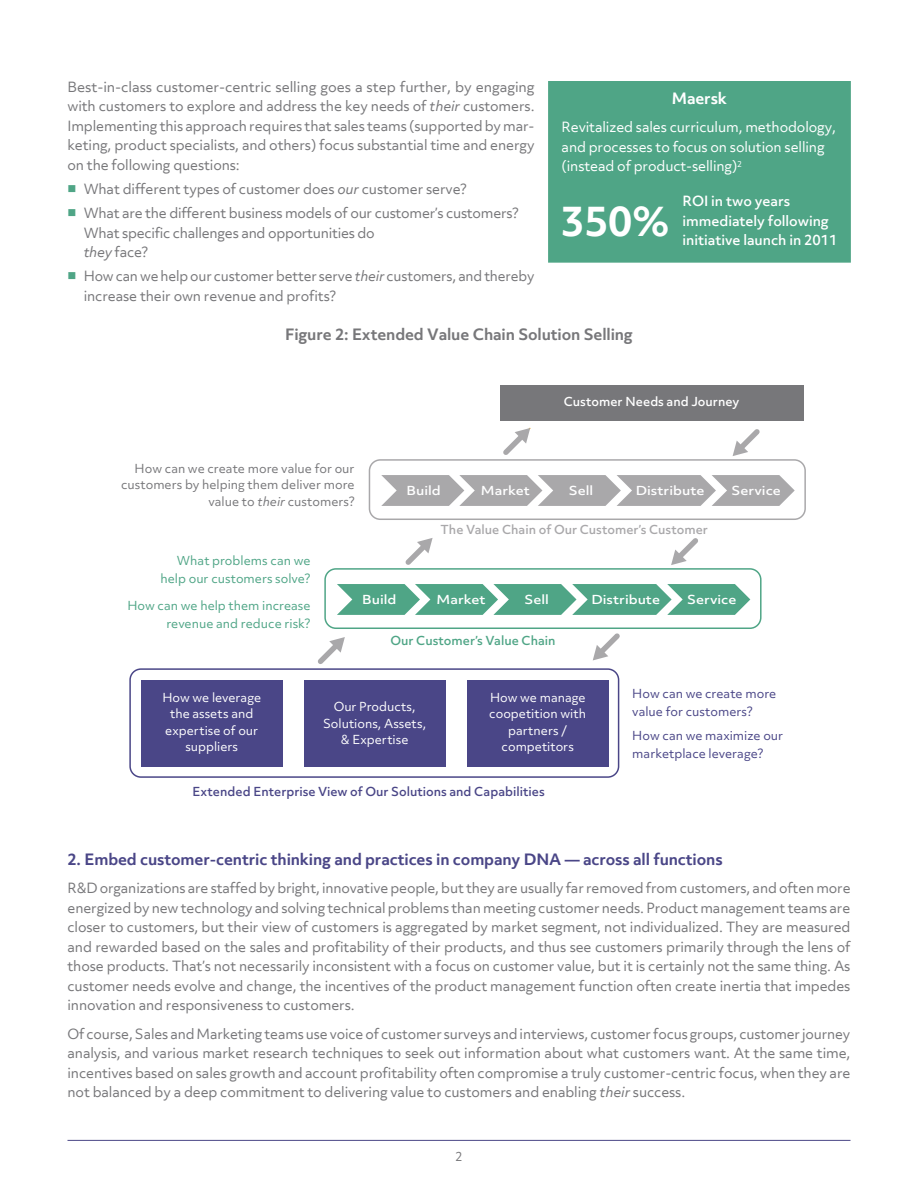
<style>
.page{position:relative;width:918px;height:1188px;background:#fff}
.page>*{position:absolute;margin:0;border:0;box-sizing:border-box;transform-origin:0 0}
.Body_Text__0p{font:700 39px "Objektiv Mk 3";color:#fff}
.Heading_1__0p6{font:700 15px "Objektiv Mk 3";letter-spacing:-.01em;color:#4a4687}
.Figure_Heading__0p0{font:700 15px "Objektiv Mk 3";letter-spacing:-.01em;color:#77777a}
.Heading_1__0p0__Whit{font:700 15px "Objektiv Mk 3";letter-spacing:-.01em;color:#fff}
.Body_Text__0p6{font:13.5px/19.5px "Objektiv Mk 3";letter-spacing:-.01em;color:#77777a}
.Body_Text__0p3{font:13.5px/19.5px "Objektiv Mk 3";letter-spacing:-.01em;color:#77777a;text-align:justify}
.Body_Text__0p-2{font:13.5px/19.5px "Objektiv Mk 3";letter-spacing:-.01em;color:#fff}
.Body_Text__0p__Bold{font:500 13.5px/19.5px "Objektiv Mk 3";letter-spacing:-.005em;color:#fff}
.t1{font:12px/16.5px "Objektiv Mk 3";color:#fff;text-align:center}
.t2{font:12px/16.5px "Objektiv Mk 3";color:#77777a;text-align:right}
.t3{font:12px/18px "Objektiv Mk 3";color:#4fa586;text-align:right}
.t4{font:12px/18px "Objektiv Mk 3";color:#4a4687}
.t5{font:500 12px "Objektiv Mk 3";color:#fff;scale:1.13 1}
.t6{font:500 12px "Objektiv Mk 3";color:#4a4687}
.t7{font:500 12px "Objektiv Mk 3";color:#a9a8aa}
.t8{font:500 12px "Objektiv Mk 3";color:#fff}
.t9{font:500 12px "Objektiv Mk 3";color:#4fa586}
.s1{font-style:italic}
</style>
<div class="page">
<hr style="left:68px;top:1140px;width:782px;height:1px;background:#4a4687">
<div style="left:500px;top:385px;width:303px;height:35px;background:#77777a"></div>
<div style="left:369px;top:459px;width:437px;height:61px;border:2px solid #a9a8aa;border-radius:11px"></div>
<svg style="left:381px;top:475px;width:414px;height:31px;background:#b5b4b6"></svg>
<div style="left:324px;top:568px;width:438px;height:61px;border:2px solid #4fa586;border-radius:11px"></div>
<svg style="left:337px;top:584px;width:413px;height:31px;background:#68b297"></svg>
<svg style="left:401px;top:538px;width:32px;height:32px"></svg>
<svg style="left:671px;top:538px;width:27px;height:27px"></svg>
<svg style="left:593px;top:628px;width:32px;height:32px"></svg>
<svg style="left:318px;top:637px;width:27px;height:27px"></svg>
<svg style="left:498px;top:428px;width:32px;height:32px"></svg>
<svg style="left:733px;top:429px;width:27px;height:27px"></svg>
<div style="left:141px;top:680px;width:141px;height:86px;background:#4a4687"></div>
<div style="left:304px;top:680px;width:141px;height:86px;background:#4a4687"></div>
<div style="left:467px;top:680px;width:141px;height:86px;background:#4a4687"></div>
<div style="left:129px;top:668px;width:490px;height:110px;border:2px solid #4a4687;border-radius:11px"></div>
<div style="left:548px;top:81px;width:303px;height:182px;background:#4fa586"></div>
<p class="Body_Text__0p3" style="left:68px;top:77px;width:469px">Best-in-class customer-centric selling goes a step further, by engaging with customers to explore and address the key needs of <span class="s1">their</span> customers.<br>Implementing this approach requires that sales teams (supported by mar&shy;keting, product specialists, and others) focus substantial time and energy on the following questions:</p>
<p class="Body_Text__0p6" style="left:84px;top:179px;width:385px">What different types of customer does <span class="s1">our</span> customer serve?</p>
<p class="Body_Text__0p6" style="left:84px;top:203px;width:436px">What are the different business models of our customer’s customers?<br>What specific challenges and opportunities do<br><span class="s1">they</span> face?</p>
<p class="Body_Text__0p6" style="left:84px;top:266px;width:452px">How can we help our customer better serve <span class="s1">their</span> customers, and thereby increase their own revenue and profits?</p>
<p class="Figure_Heading__0p0" style="left:285px;top:323px;width:349px">Figure 2: Extended Value Chain Solution Selling</p>
<p class="Heading_1__0p0__Whit" style="left:672px;top:88px;width:57px">Maersk</p>
<p class="Body_Text__0p-2" style="left:562px;top:118px;width:276px">Revitalized sales curriculum, methodology, and processes to focus on solution selling (instead of product-selling)<sup>2</sup></p>
<p class="Body_Text__0p" style="left:561px;top:193px;width:111px">350%</p>
<p class="Body_Text__0p__Bold" style="left:683px;top:191px;width:156px">ROI in two years immediately following initiative launch in 2011</p>
<p class="t8" style="left:564px;top:393px;width:177px">Customer Needs and Journey</p>
<p class="t2" style="left:121px;top:460px;width:235px">How can we create more value for our customers by helping them deliver more value to <span class="s1">their</span> customers?</p>
<p class="t3" style="left:160px;top:552px;width:152px">What problems can we help our customers solve?</p>
<p class="t3" style="left:127px;top:597px;width:185px">How can we help them increase revenue and reduce risk?</p>
<p class="t5" style="left:407px;top:482px;width:32px">Build</p>
<p class="t5" style="left:481px;top:482px;width:45px">Market</p>
<p class="t5" style="left:569px;top:482px;width:23px">Sell</p>
<p class="t5" style="left:636px;top:482px;width:62px">Distribute</p>
<p class="t5" style="left:732px;top:482px;width:45px">Service</p>
<p class="t7" style="left:441px;top:521px;width:269px">The Value Chain of Our Customer’s Customer</p>
<p class="t5" style="left:362px;top:591px;width:32px">Build</p>
<p class="t5" style="left:437px;top:591px;width:45px">Market</p>
<p class="t5" style="left:525px;top:591px;width:23px">Sell</p>
<p class="t5" style="left:591px;top:591px;width:62px">Distribute</p>
<p class="t5" style="left:687px;top:591px;width:45px">Service</p>
<p class="t9" style="left:390px;top:632px;width:167px">Our Customer’s Value Chain</p>
<p class="t1" style="left:162px;top:689px;width:100px">How we leverage the assets and expertise of our suppliers</p>
<p class="t1" style="left:323px;top:698px;width:105px">Our Products,<br>Solutions, Assets, &amp; Expertise</p>
<p class="t1" style="left:489px;top:689px;width:98px">How we manage coopetition with partners / competitors</p>
<p class="t6" style="left:193px;top:784px;width:354px">Extended Enterprise View of Our Solutions and Capabilities</p>
<p class="t4" style="left:632px;top:685px;width:145px">How can we create more value for customers?</p>
<p class="t4" style="left:632px;top:727px;width:152px">How can we maximize our marketplace leverage?</p>
<p class="Heading_1__0p6" style="left:68px;top:848px;width:657px">2. Embed customer-centric thinking and practices in company DNA — across all functions</p>
<p class="Body_Text__0p6" style="left:68px;top:878px;width:785px;text-align:justify">R&amp;D organizations are staffed by bright, innovative people, but they are usually far removed from customers, and often more energized by new technology and solving technical problems than meeting customer needs. Product management teams are closer to customers, but their view of customers is aggregated by market segment, not individualized. They are measured and rewarded based on the sales and profitability of their products, and thus see customers primarily through the lens of those products. That’s not necessarily inconsistent with a focus on customer value, but it is certainly not the same thing. As customer needs evolve and change, the incentives of the product management function often create inertia that impedes innovation and responsiveness to customers.</p>
<p class="Body_Text__0p6" style="left:68px;top:1024px;width:785px;text-align:justify">Of course, Sales and Marketing teams use voice of customer surveys and interviews, customer focus groups, customer journey analysis, and various market research techniques to seek out information about what customers want. At the same time, incentives based on sales growth and account profitability often compromise a truly customer-centric focus, when they are not balanced by a deep commitment to delivering value to customers and enabling <span class="s1">their</span> success.</p>
<p class="t2" style="left:455px;top:1148px;width:9px">2</p>
</div>
